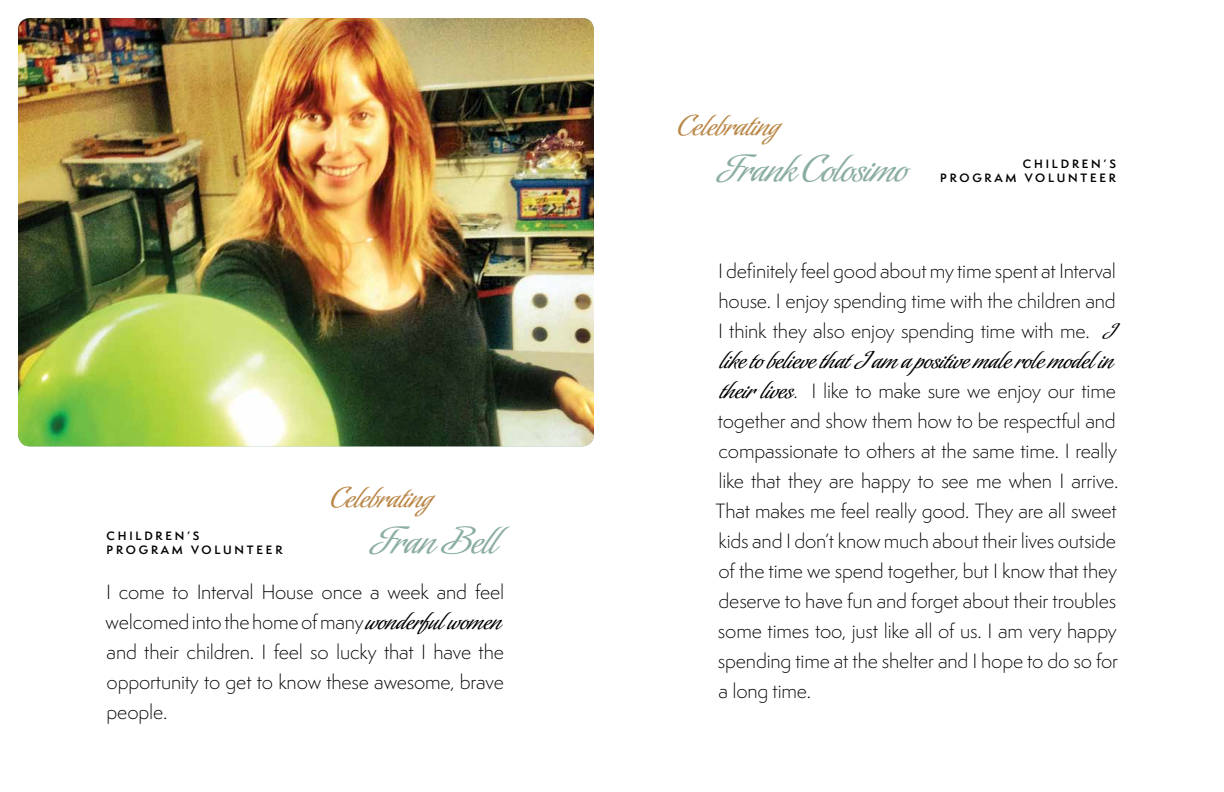
<style>
.page{position:relative;width:1224px;height:792px;background:#fff}
.page>*{position:absolute;margin:0;border:0;box-sizing:border-box;transform-origin:0 0}
.t1{font:34px "Sinfonieta";letter-spacing:-.02em;color:#8baea1}
.t2{font:26.1px "Sinfonieta";letter-spacing:-.02em;color:#ba8748}
.t3{font:22px "Sinfonieta";letter-spacing:-.01em;color:#000}
.t4{font:300 19px/30px "Semplicita Pro";letter-spacing:-.01em;color:#000}
.t5{font:600 11.2px/13.4px "Semplicita Pro";letter-spacing:.25em;color:#000}
.s1{font-family:"Sinfonieta";font-weight:400;font-size:22px}
.s2{font-family:"Sinfonieta";font-weight:400}
</style>
<div class="page">
<img style="left:18px;top:18px;width:576px;height:428px">
<p class="t5" style="left:107px;top:529px;width:177px">CHILDREN’S<br>P ROG RAM VOLUNTEER</p>
<h2 class="t2" style="left:331px;top:481px;width:104px">Celebrating</h2>
<h1 class="t1" style="left:372px;top:520px;width:128px">Fran Bell</h1>
<p class="t4" style="left:106px;top:577px;width:400px">I come to Interval House once a week and feel welcomed into the home of many <span class="s1">wonderful women </span>and their children. I feel so lucky that I have the opportunity to get to know these awesome, brave people.</p>
<h2 class="t2" style="left:678px;top:109px;width:104px">Celebrating</h2>
<h1 class="t1" style="left:719px;top:148px;width:191px">Frank Colosimo</h1>
<p class="t5" style="left:940px;top:157px;width:177px;text-align:right">CHILDREN’S<br>P ROG RAM VOLUNTEER</p>
<p class="t4" style="left:718px;top:256px;width:399px;text-align:justify">I definitely feel good about my time spent at Interval house. I enjoy spending time with the children and I think they also enjoy spending time with me. <span class="s2">I</span></p>
<p class="t3" style="left:720px;top:346px;width:395px">like to believe that I am a positive male role model in</p>
<p class="t4" style="left:716px;top:376px;width:404px"><span class="s1">their lives</span>. I like to make sure we enjoy our time together and show them how to be respectful and compassionate to others at the same time. I really like that they are happy to see me when I arrive.<br>That makes me feel really good. They are all sweet kids and I don’t know much about their lives outside of the time we spend together, but I know that they deserve to have fun and forget about their troubles some times too, just like all of us. I am very happy spending time at the shelter and I hope to do so for a long time.</p>
</div>
